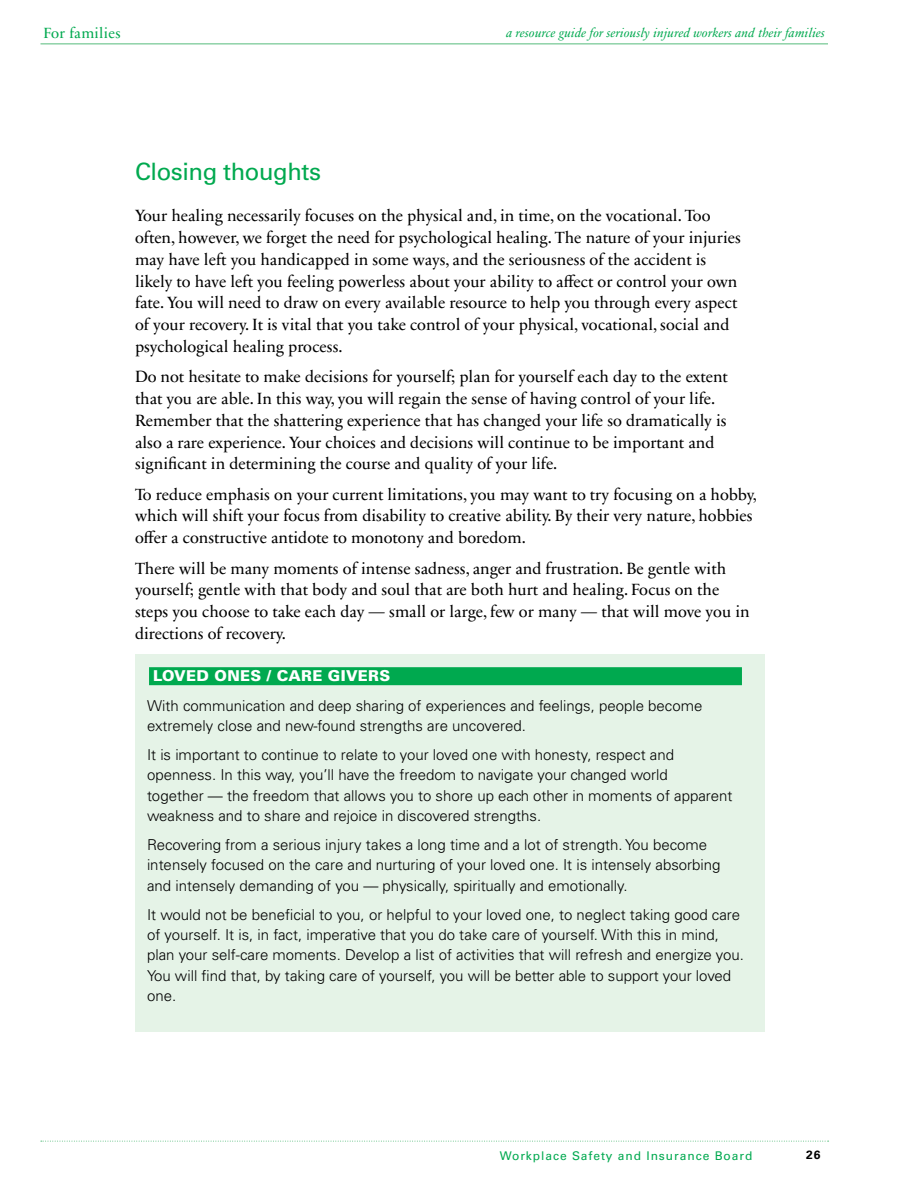
<style>
.page{position:relative;width:918px;height:1188px;background:#fff}
.page>*{position:absolute;margin:0;border:0;box-sizing:border-box;transform-origin:0 0}
.HEAD_1{font:24px "Univers";letter-spacing:-.02em;color:#00a94f}
.BODY_COPY{font:16.5px/21.8px "Sabon Next LT";color:#000}
.BOX_TEXT{font:300 15px/20.2px "Univers";color:#000}
.BOX_HEAD2{font:900 15px "Univers";letter-spacing:.02em;color:#fff}
.t1{font:15px "Sabon Next LT";letter-spacing:.02em;color:#00a94f}
.t2{font:italic 12.75px "Sabon Next LT";letter-spacing:.01em;color:#00a94f}
.t3{font:12px "Univers";letter-spacing:.08em;color:#00a94f}
.t4{font:700 12px "Univers LT Std";color:#000}
</style>
<div class="page">
<hr style="left:40px;top:44px;width:788px;height:1px;background:#56bc7b">
<svg style="left:41px;top:1141px;width:788px;height:1px"></svg>
<div style="left:135px;top:654px;width:630px;height:378px;background:#e5f3e7"></div>
<div style="left:149px;top:667px;width:593px;height:18px;background:#00a94f"></div>
<p class="t1" style="left:44px;top:24px;width:79px">For families</p>
<p class="t2" style="left:506px;top:25px;width:320px">a resource guide for seriously injured workers and their families</p>
<h1 class="HEAD_1" style="left:135px;top:157px;width:188px">Closing thoughts</h1>
<p class="BODY_COPY" style="left:135px;top:205px;width:608px">Your healing necessarily focuses on the physical and, in time, on the vocational. Too often, however, we forget the need for psychological healing. The nature of your injuries may have left you handicapped in some ways, and the seriousness of the accident is likely to have left you feeling powerless about your ability to affect or control your own fate. You will need to draw on every available resource to help you through every aspect of your recovery. It is vital that you take control of your physical, vocational, social and psychological healing process.</p>
<p class="BODY_COPY" style="left:135px;top:366px;width:594px">Do not hesitate to make decisions for yourself; plan for yourself each day to the extent that you are able. In this way, you will regain the sense of having control of your life.<br>Remember that the shattering experience that has changed your life so dramatically is also a rare experience. Your choices and decisions will continue to be important and significant in determining the course and quality of your life.</p>
<p class="BODY_COPY" style="left:135px;top:484px;width:623px">To reduce emphasis on your current limitations, you may want to try focusing on a hobby, which will shift your focus from disability to creative ability. By their very nature, hobbies offer a constructive antidote to monotony and boredom.</p>
<p class="BODY_COPY" style="left:135px;top:557px;width:616px">There will be many moments of intense sadness, anger and frustration. Be gentle with yourself; gentle with that body and soul that are both hurt and healing. Focus on the steps you choose to take each day — small or large, few or many — that will move you in directions of recovery.</p>
<h2 class="BOX_HEAD2" style="left:153px;top:667px;width:239px">LOVED ONES / CARE GIVERS</h2>
<p class="BOX_TEXT" style="left:147px;top:695px;width:557px">With communication and deep sharing of experiences and feelings, people become extremely close and new-found strengths are uncovered.</p>
<p class="BOX_TEXT" style="left:147px;top:745px;width:587px">It is important to continue to relate to your loved one with honesty, respect and openness. In this way, you’ll have the freedom to navigate your changed world<br>together — the freedom that allows you to shore up each other in moments of apparent weakness and to share and rejoice in discovered strengths.</p>
<p class="BOX_TEXT" style="left:147px;top:835px;width:575px">Recovering from a serious injury takes a long time and a lot of strength. You become intensely focused on the care and nurturing of your loved one. It is intensely absorbing and intensely demanding of you — physically, spiritually and emotionally.</p>
<p class="BOX_TEXT" style="left:147px;top:904px;width:598px">It would not be beneficial to you, or helpful to your loved one, to neglect taking good care of yourself. It is, in fact, imperative that you do take care of yourself. With this in mind, plan your self-care moments. Develop a list of activities that will refresh and energize you.<br>You will find that, by taking care of yourself, you will be better able to support your loved one.</p>
<p class="t3" style="left:500px;top:1148px;width:254px">Workplace Safety and Insurance Board</p>
<p class="t4" style="left:806px;top:1148px;width:16px">26</p>
</div>
